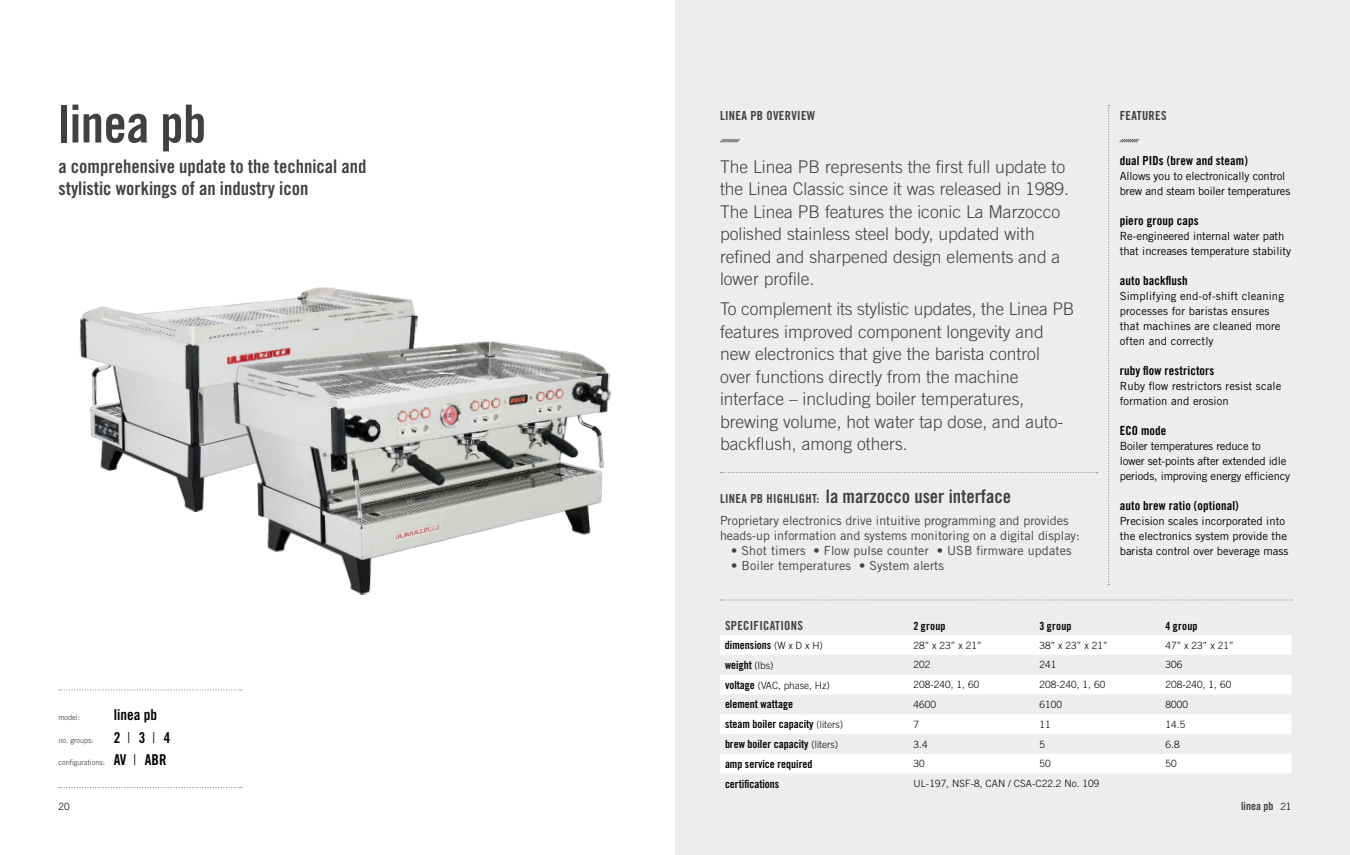
<style>
.page{position:relative;width:1350px;height:855px;background:#fff}
.page>*{position:absolute;margin:0;border:0;box-sizing:border-box;transform-origin:0 0}
.t1{font:52.5px "Trade Gothic LT Std Bd Cn 20";letter-spacing:-.01em;color:#414042}
.t2{font:18.75px/22.5px "Trade Gothic LT Std Bd Cn 20";color:#414042}
.t3{font:300 17.5px/22.5px "Trade Gothic LT Std";color:#414042}
.t4{font:15px/22.5px "Trade Gothic LT Std Bd Cn 20";color:#000}
.t5{font:12.5px/15px "Trade Gothic LT Std";color:#414042}
.t6{font:12.5px "Trade Gothic LT Std Bd Cn 20";letter-spacing:.01em;color:#000}
.t7{font:12.5px "Trade Gothic LT Std Bd Cn 20";letter-spacing:.025em;color:#414042}
.t8{font:11.25px/15px "Trade Gothic LT Std";color:#000}
.t9{font:11.25px "Trade Gothic LT Std Bd Cn 20";color:#000}
.t10{font:11.25px "Trade Gothic LT Std Bd Cn 20";color:#414042}
.t11{font:300 10px "Trade Gothic LT Std";letter-spacing:.01em;color:#000}
.t12{font:7.5px "Trade Gothic LT Std";letter-spacing:-.015em;color:#4d4d4f}
.s1{font-family:"Trade Gothic LT Std";font-weight:300}
.s2{font-size:12.5px}
.s3{font-family:"Trade Gothic LT Std";font-weight:300;font-size:10px}
.s4{font-family:"Trade Gothic LT Std Bd Cn 20";font-weight:400;font-size:11.25px}
</style>
<div class="page">
<div style="left:675px;top:0;width:675px;height:855px;background:#ededee"></div>
<img style="left:79px;top:287px;width:339px;height:225px">
<img style="left:233px;top:339px;width:378px;height:256px">
<svg style="left:59px;top:689px;width:183px;height:2px"></svg>
<svg style="left:59px;top:787px;width:183px;height:1px"></svg>
<svg style="left:721px;top:599px;width:571px;height:2px"></svg>
<svg style="left:721px;top:472px;width:377px;height:1px"></svg>
<svg style="left:1108px;top:105px;width:1px;height:480px"></svg>
<svg style="left:720px;top:138px;width:20px;height:5px"></svg>
<svg style="left:1119px;top:138px;width:21px;height:5px"></svg>
<svg style="left:720px;top:635px;width:571px;height:138px;fill:#fff"></svg>
<h1 class="t1" style="left:58px;top:92px;width:149px">linea pb</h1>
<h2 class="t2" style="left:58px;top:154px;width:310px">a comprehensive update to the technical and stylistic workings of an industry icon</h2>
<p class="t12" style="left:58px;top:713px;width:23px">model:</p>
<p class="t12" style="left:58px;top:735px;width:37px">no. groups:</p>
<p class="t12" style="left:58px;top:758px;width:48px">configurations:</p>
<h3 class="t4" style="left:114px;top:703px;width:58px">linea pb<br>2 <span class="s1">|</span> 3 <span class="s1">|</span> 4<br>AV <span class="s1">|</span> ABR</h3>
<p class="t7" style="left:720px;top:108px;width:97px">LINEA PB OVERVIEW</p>
<p class="t3" style="left:720px;top:155px;width:351px">The Linea PB represents the first full update to the Linea Classic since it was released in 1989.<br>The Linea PB features the iconic La Marzocco polished stainless steel body, updated with refined and sharpened design elements and a lower profile.</p>
<p class="t3" style="left:720px;top:297px;width:356px">To complement its stylistic updates, the Linea PB features improved component longevity and new electronics that give the barista control over functions directly from the machine interface – including boiler temperatures, brewing volume, hot water tap dose, and auto&shy;backflush, among others.</p>
<h2 class="t2" style="left:720px;top:484px;width:293px"><span class="s2">LINEA PB HIGHLIGHT:</span> la marzocco user interface</h2>
<p class="t5" style="left:720px;top:513px;width:362px">Proprietary electronics drive intuitive programming and provides heads-up information and systems monitoring on a digital display:</p>
<p class="t5" style="left:731px;top:543px;width:342px">• Shot timers • Flow pulse counter • USB firmware updates</p>
<p class="t5" style="left:731px;top:558px;width:214px">• Boiler temperatures • System alerts</p>
<p class="t7" style="left:1120px;top:108px;width:48px">FEATURES</p>
<p class="t6" style="left:1120px;top:153px;width:130px">dual PIDs (brew and steam)</p>
<p class="t8" style="left:1120px;top:168px;width:172px">Allows you to electronically control brew and steam boiler temperatures</p>
<p class="t6" style="left:1120px;top:213px;width:80px">piero group caps</p>
<p class="t8" style="left:1120px;top:228px;width:173px">Re-engineered internal water path that increases temperature stability</p>
<p class="t6" style="left:1120px;top:273px;width:70px">auto backflush</p>
<p class="t8" style="left:1120px;top:288px;width:166px">Simplifying end-of-shift cleaning processes for baristas ensures that machines are cleaned more often and correctly</p>
<p class="t6" style="left:1120px;top:363px;width:96px">ruby flow restrictors</p>
<p class="t8" style="left:1120px;top:378px;width:163px">Ruby flow restrictors resist scale formation and erosion</p>
<p class="t6" style="left:1120px;top:423px;width:48px">ECO mode</p>
<p class="t8" style="left:1120px;top:438px;width:172px">Boiler temperatures reduce to<br>lower set-points after extended idle periods, improving energy efficiency</p>
<p class="t6" style="left:1120px;top:498px;width:121px">auto brew ratio (optional)</p>
<p class="t8" style="left:1120px;top:513px;width:170px">Precision scales incorporated into the electronics system provide the barista control over beverage mass</p>
<p class="t7" style="left:725px;top:618px;width:79px">SPECIFICATIONS</p>
<p class="t9" style="left:913px;top:619px;width:34px">2 group</p>
<p class="t9" style="left:1039px;top:619px;width:34px">3 group</p>
<p class="t9" style="left:1165px;top:619px;width:34px">4 group</p>
<p class="t9" style="left:725px;top:638px;width:99px">dimensions <span class="s3">(W x D x H)</span></p>
<p class="t11" style="left:914px;top:639px;width:70px">28” x 23” x 21”</p>
<p class="t11" style="left:1040px;top:639px;width:70px">38” x 23” x 21”</p>
<p class="t11" style="left:1166px;top:639px;width:70px">47” x 23” x 21”</p>
<p class="t9" style="left:725px;top:658px;width:50px">weight <span class="s3">(lbs)</span></p>
<p class="t11" style="left:914px;top:659px;width:18px">202</p>
<p class="t11" style="left:1040px;top:659px;width:18px">241</p>
<p class="t11" style="left:1166px;top:659px;width:18px">306</p>
<p class="t11" style="left:725px;top:679px;width:106px"><span class="s4">voltage</span> (VAC, phase, Hz)</p>
<p class="t11" style="left:914px;top:679px;width:67px">208-240, 1, 60</p>
<p class="t11" style="left:1040px;top:679px;width:67px">208-240, 1, 60</p>
<p class="t11" style="left:1166px;top:679px;width:67px">208-240, 1, 60</p>
<p class="t9" style="left:725px;top:698px;width:70px">element wattage</p>
<p class="t11" style="left:913px;top:698px;width:24px">4600</p>
<p class="t11" style="left:1039px;top:698px;width:24px">6100</p>
<p class="t11" style="left:1166px;top:698px;width:24px">8000</p>
<p class="t9" style="left:725px;top:717px;width:120px">steam boiler capacity <span class="s3">(liters)</span></p>
<p class="t11" style="left:914px;top:718px;width:7px">7</p>
<p class="t11" style="left:1040px;top:718px;width:13px">11</p>
<p class="t11" style="left:1166px;top:718px;width:21px">14.5</p>
<p class="t9" style="left:725px;top:737px;width:115px">brew boiler capacity <span class="s3">(liters)</span></p>
<p class="t11" style="left:913px;top:738px;width:16px">3.4</p>
<p class="t11" style="left:1039px;top:738px;width:7px">5</p>
<p class="t11" style="left:1165px;top:738px;width:16px">6.8</p>
<p class="t9" style="left:725px;top:757px;width:89px">amp service required</p>
<p class="t11" style="left:913px;top:758px;width:13px">30</p>
<p class="t11" style="left:1039px;top:758px;width:13px">50</p>
<p class="t11" style="left:1166px;top:758px;width:13px">50</p>
<p class="t9" style="left:725px;top:777px;width:56px">certifications</p>
<p class="t11" style="left:913px;top:778px;width:187px">UL-197, NSF-8, CAN / CSA-C22.2 No. 109</p>
<p class="t10" style="left:1241px;top:799px;width:34px">linea pb</p>
<p class="t11" style="left:59px;top:801px;width:13px">20</p>
<p class="t11" style="left:1280px;top:801px;width:13px">21</p>
</div>
